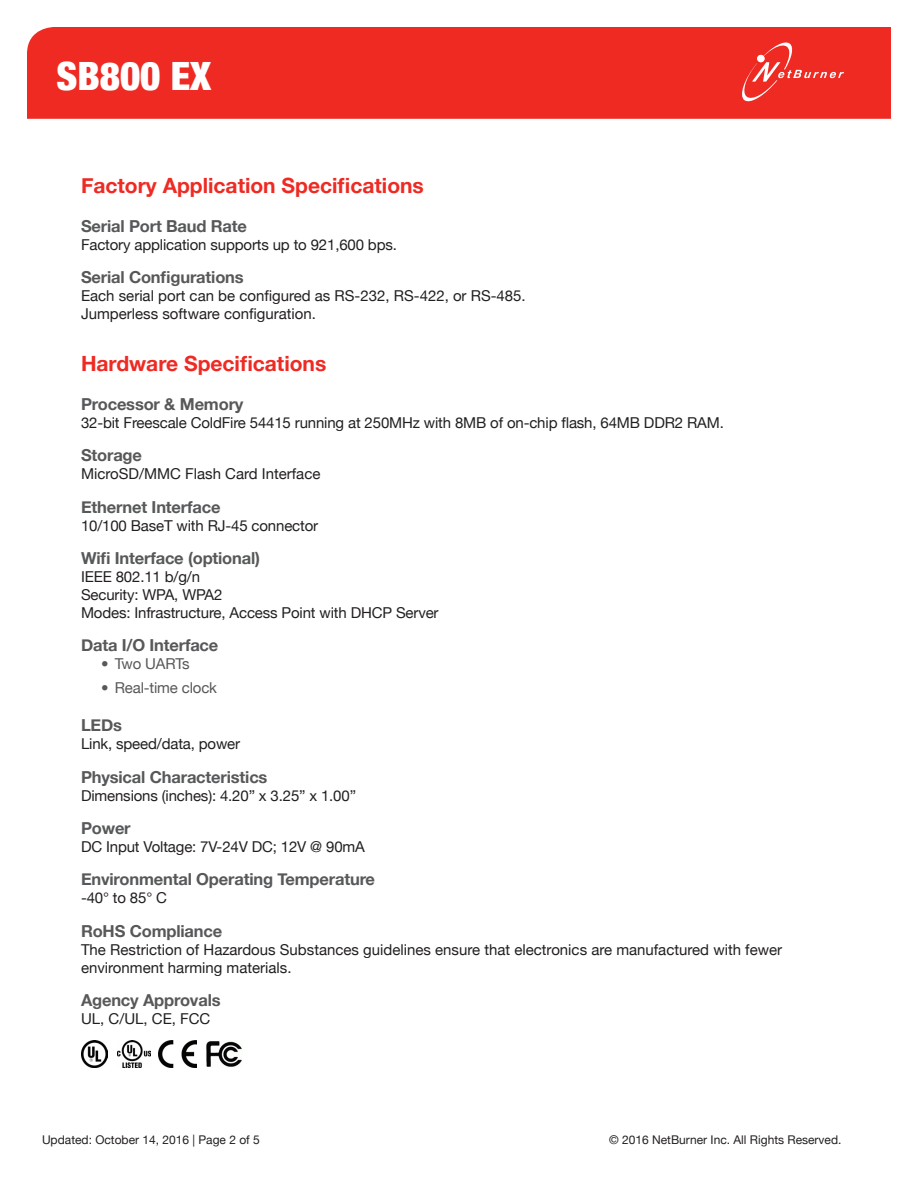
<style>
.page{position:relative;width:918px;height:1188px;background:#fff}
.page>*{position:absolute;margin:0;border:0;box-sizing:border-box;transform-origin:0 0}
.t1{font:900 condensed 39px "Helvetica Neue";color:#fff}
.t2{font:700 21px "Helvetica Neue";color:#ee2a23}
.t3{font:700 16.5px "Helvetica Neue";letter-spacing:-.01em;color:#57585a}
.t4{font:15px/18px "Helvetica Neue";letter-spacing:-.01em;color:#231f20}
.t5{font:15px "Helvetica Neue";letter-spacing:-.01em;color:#57585a}
.t6{font:12px "Helvetica Neue";color:#231f20}
</style>
<div class="page">
<div style="left:27px;top:27px;width:864px;height:92px;background:#ee2a23"></div>
<svg style="left:739px;top:39px;width:105px;height:66px"></svg>
<img style="left:81px;top:1040px;width:27px;height:27px">
<img style="left:117px;top:1040px;width:33px;height:27px">
<img style="left:159px;top:1040px;width:38px;height:27px">
<img style="left:206px;top:1041px;width:36px;height:26px">
<h1 class="t1" style="left:56px;top:54px;width:156px">SB800 EX</h1>
<h2 class="t2" style="left:81px;top:173px;width:344px">Factory Application Specifications</h2>
<p class="t3" style="left:81px;top:220px;width:167px">Serial Port Baud Rate</p>
<p class="t4" style="left:81px;top:237px;width:317px">Factory application supports up to 921,600 bps.</p>
<p class="t3" style="left:81px;top:267px;width:164px">Serial Configurations</p>
<p class="t4" style="left:81px;top:287px;width:446px">Each serial port can be configured as RS-232, RS-422, or RS-485.<br>Jumperless software configuration.</p>
<h2 class="t2" style="left:81px;top:351px;width:247px">Hardware Specifications</h2>
<p class="t3" style="left:81px;top:398px;width:164px">Processor &amp; Memory</p>
<p class="t4" style="left:81px;top:414px;width:644px">32-bit Freescale ColdFire 54415 running at 250MHz with 8MB of on-chip flash, 64MB DDR2 RAM.</p>
<p class="t3" style="left:81px;top:445px;width:63px">Storage</p>
<p class="t4" style="left:81px;top:466px;width:241px">MicroSD/MMC Flash Card Interface</p>
<p class="t3" style="left:81px;top:501px;width:141px">Ethernet Interface</p>
<p class="t4" style="left:81px;top:517px;width:239px">10/100 BaseT with RJ-45 connector</p>
<p class="t3" style="left:81px;top:548px;width:181px">Wifi Interface (optional)</p>
<p class="t4" style="left:81px;top:569px;width:359px">IEEE 802.11 b/g/n<br>Security: WPA, WPA2<br>Modes: Infrastructure, Access Point with DHCP Server</p>
<p class="t3" style="left:81px;top:639px;width:139px">Data I/O Interface</p>
<p class="t5" style="left:101px;top:655px;width:90px">• Two UARTs</p>
<p class="t5" style="left:101px;top:678px;width:117px">• Real-time clock</p>
<p class="t3" style="left:81px;top:719px;width:43px">LEDs</p>
<p class="t4" style="left:81px;top:736px;width:161px">Link, speed/data, power</p>
<p class="t3" style="left:81px;top:771px;width:188px">Physical Characteristics</p>
<p class="t4" style="left:81px;top:787px;width:277px">Dimensions (inches): 4.20” x 3.25” x 1.00”</p>
<p class="t3" style="left:81px;top:822px;width:51px">Power</p>
<p class="t4" style="left:81px;top:839px;width:285px">DC Input Voltage: 7V-24V DC; 12V @ 90mA</p>
<p class="t3" style="left:81px;top:869px;width:296px">Environmental Operating Temperature</p>
<p class="t4" style="left:81px;top:890px;width:88px">-40° to 85° C</p>
<p class="t3" style="left:81px;top:925px;width:143px">RoHS Compliance</p>
<p class="t4" style="left:81px;top:941px;width:703px">The Restriction of Hazardous Substances guidelines ensure that electronics are manufactured with fewer environment harming materials.</p>
<p class="t3" style="left:81px;top:990px;width:141px">Agency Approvals</p>
<p class="t4" style="left:81px;top:1011px;width:131px">UL, C/UL, CE, FCC</p>
<p class="t6" style="left:42px;top:1134px;width:219px">Updated: October 14, 2016 | Page 2 of 5</p>
<p class="t6" style="left:609px;top:1134px;width:234px">© 2016 NetBurner Inc. All Rights Reserved.</p>
</div>
